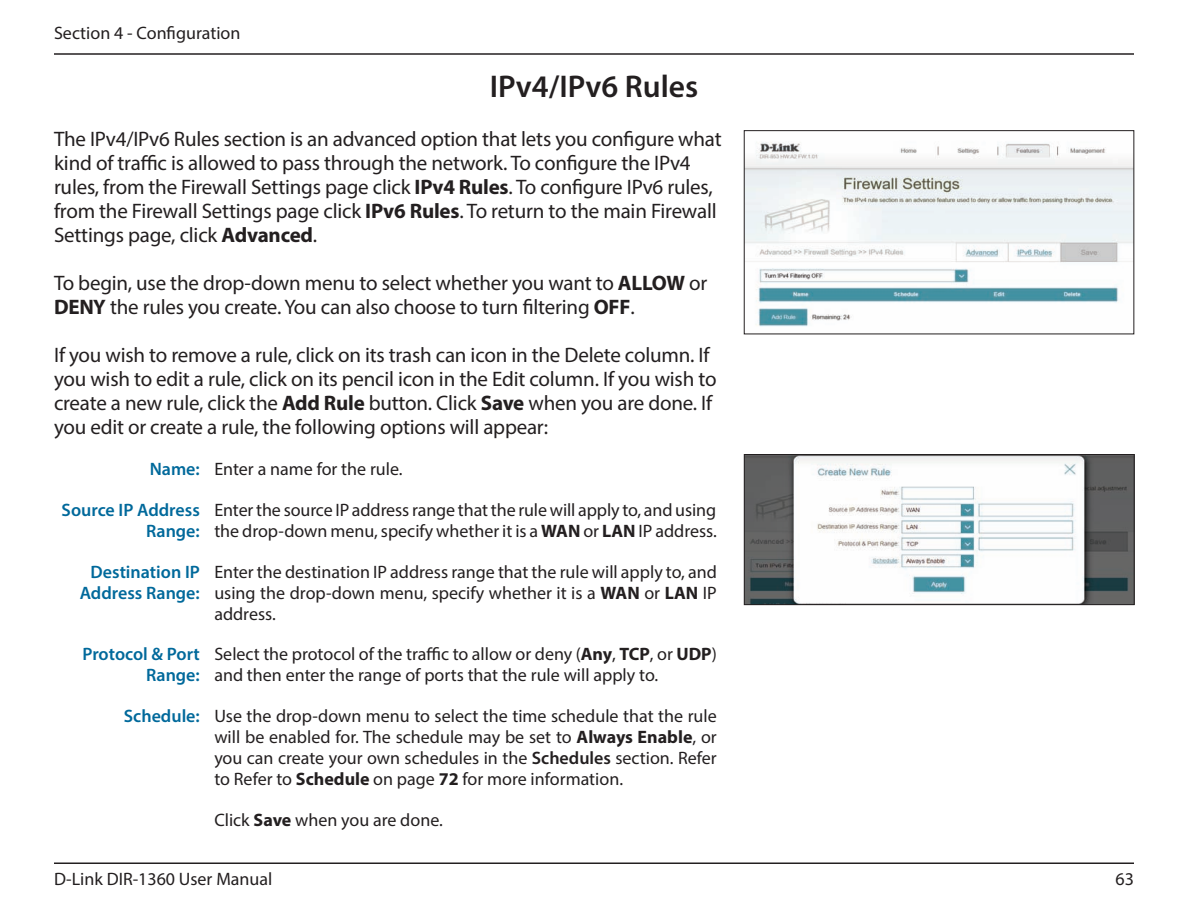
<style>
.page{position:relative;width:1188px;height:918px;background:#fff}
.page>*{position:absolute;margin:0;border:0;box-sizing:border-box;transform-origin:0 0}
.t1{font:600 31.5px "Myriad Pro";color:#231f20}
.t2{font:21px/24px "Myriad Pro";letter-spacing:-.01em;color:#231f20}
.t3{font:18px/21px "Myriad Pro";color:#231f20}
.t4{font:600 18px/21px "Myriad Pro";color:#00699b;text-align:right}
.s1{font-weight:700}
.s2{font-weight:600;color:#00699b}
.s3{font-weight:600}
</style>
<div class="page">
<hr style="left:54px;top:53px;width:1080px;height:2px;background:#231f20">
<hr style="left:54px;top:862px;width:1080px;height:2px;background:#231f20">
<img style="left:746px;top:456px;width:386px;height:147px">
<div style="left:744px;top:454px;width:390px;height:151px;border:1px solid #231f20"></div>
<img style="left:746px;top:142px;width:386px;height:185px">
<div style="left:744px;top:130px;width:390px;height:204px;border:1px solid #231f20"></div>
<p class="t3" style="left:54px;top:22px;width:188px">Section 4 - Configuration</p>
<h1 class="t1" style="left:490px;top:67px;width:210px">IPv4/IPv6 Rules</h1>
<p class="t2" style="left:54px;top:127px;width:669px">The IPv4/IPv6 Rules section is an advanced option that lets you configure what kind of traffic is allowed to pass through the network. To configure the IPv4 rules, from the Firewall Settings page click <span class="s1">IPv4 Rules</span>. To configure IPv6 rules, from the Firewall Settings page click <span class="s1">IPv6 Rules</span>. To return to the main Firewall Settings page, click <span class="s1">Advanced</span>.</p>
<p class="t2" style="left:54px;top:271px;width:655px">To begin, use the drop-down menu to select whether you want to <span class="s1">ALLOW</span> or<br><span class="s1">DENY</span> the rules you create. You can also choose to turn filtering <span class="s1">OFF</span>.</p>
<p class="t2" style="left:54px;top:343px;width:664px">If you wish to remove a rule, click on its trash can icon in the Delete column. If you wish to edit a rule, click on its pencil icon in the Edit column. If you wish to create a new rule, click the <span class="s1">Add Rule</span> button. Click <span class="s1">Save</span> when you are done. If you edit or create a rule, the following options will appear:</p>
<p class="t3" style="left:150px;top:458px;width:254px"><span class="s2">Name:</span> Enter a name for the rule.</p>
<p class="t4" style="left:62px;top:499px;width:140px">Source IP Address<br>Range:</p>
<p class="t3" style="left:214px;top:499px;width:504px">Enter the source IP address range that the rule will apply to, and using the drop-down menu, specify whether it is a <span class="s1">WAN</span> or <span class="s1">LAN</span> IP address.</p>
<p class="t4" style="left:80px;top:561px;width:122px">Destination IP<br>Address Range:</p>
<p class="t3" style="left:214px;top:561px;width:504px;text-align:justify">Enter the destination IP address range that the rule will apply to, and using the drop-down menu, specify whether it is a <span class="s1">WAN</span> or <span class="s1">LAN</span> IP address.</p>
<p class="t4" style="left:83px;top:643px;width:119px">Protocol &amp; Port<br>Range:</p>
<p class="t3" style="left:214px;top:643px;width:504px">Select the protocol of the traffic to allow or deny (<span class="s1">Any</span>, <span class="s1">TCP</span>, or <span class="s1">UDP</span>) and then enter the range of ports that the rule will apply to.</p>
<p class="t3" style="left:214px;top:705px;width:504px;text-align:justify;text-indent:-90px"><span class="s2">Schedule:</span> Use the drop-down menu to select the time schedule that the rule will be enabled for. The schedule may be set to <span class="s1">Always Enable</span>, or you can create your own schedules in the <span class="s3">Schedules</span> section. Refer to Refer to <span class="s1">Schedule</span> on page <span class="s1">72</span> for more information.</p>
<p class="t3" style="left:214px;top:809px;width:230px">Click <span class="s1">Save</span> when you are done.</p>
<p class="t3" style="left:54px;top:868px;width:220px">D-Link DIR-1360 User Manual</p>
<p class="t3" style="left:1116px;top:868px;width:20px">63</p>
</div>
